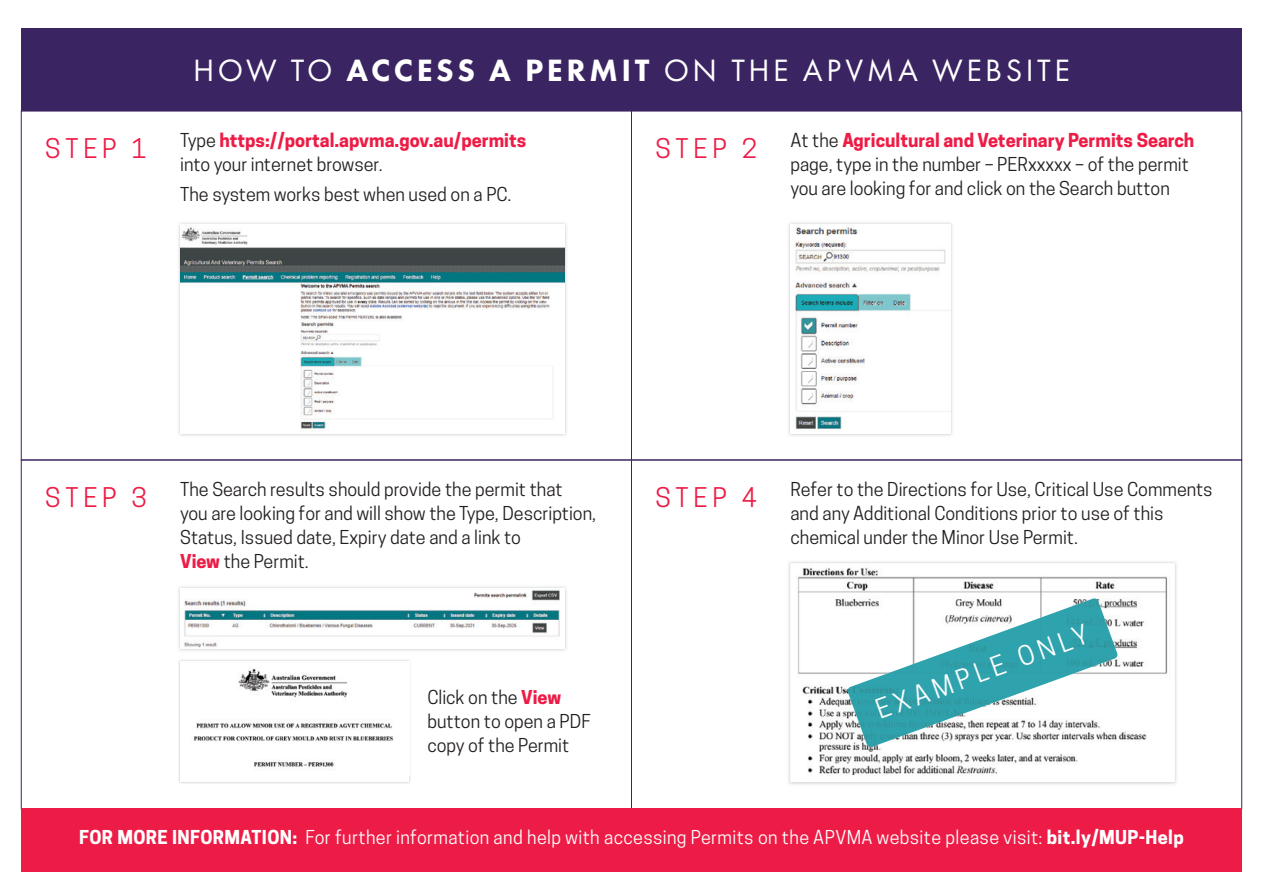
<style>
.page{position:relative;width:1263px;height:893px;background:#fff}
.page>*{position:absolute;margin:0;border:0;box-sizing:border-box;transform-origin:0 0}
.t1{font:32.1px "Futura PT";letter-spacing:.11em;color:#fff}
.t2{font:25.5px "Cooper Hewitt";letter-spacing:.19em;color:#ed1c46}
.t3{font:25.5px "Cooper Hewitt";color:#fff}
.t4{font:18px/24px "Cooper Hewitt";color:#231f20}
.t5{font:18px "Cooper Hewitt";letter-spacing:.02em;color:#fff}
.t6{font:700 18px/24px "Cooper Hewitt";color:#ed1c46}
.s1{font-weight:800}
.s2{font-weight:400;color:#231f20}
.s3{font-weight:700;color:#ed1c46}
.s4{font-weight:700}
</style>
<div class="page">
<div style="left:21px;top:28px;width:1221px;height:83px;background:#3a2462"></div>
<img style="left:178px;top:223px;width:389px;height:213px">
<img style="left:180px;top:224px;width:384px;height:209px">
<img style="left:178px;top:586px;width:389px;height:65px">
<img style="left:180px;top:588px;width:384px;height:61px">
<img style="left:788px;top:222px;width:165px;height:214px">
<img style="left:790px;top:224px;width:160px;height:209px">
<img style="left:788px;top:561px;width:389px;height:224px">
<img style="left:790px;top:563px;width:385px;height:219px">
<div style="left:21px;top:808px;width:1221px;height:64px;background:#ed1c46"></div>
<img style="left:190px;top:667px;width:204px;height:104px">
<img style="left:848px;top:598px;width:269px;height:149px">
<h1 class="t1" style="left:193px;top:52px;width:878px">HOW TO <span class="s1">ACCESS A PERMIT</span> ON THE APVMA WEBSITE</h1>
<h2 class="t2" style="left:45px;top:134px;width:103px">STEP 1</h2>
<p class="t6" style="left:180px;top:128px;width:348px"><span class="s2">Type</span> https://portal.apvma.gov.au/permits <span class="s2">into your internet browser.</span></p>
<p class="t4" style="left:180px;top:182px;width:333px">The system works best when used on a PC.</p>
<h2 class="t2" style="left:655px;top:134px;width:103px">STEP 2</h2>
<p class="t4" style="left:790px;top:128px;width:405px">At the <span class="s3">Agricultural and Veterinary Permits Search </span>page, type in the number – PERxxxxx – of the permit you are looking for and click on the Search button</p>
<h2 class="t2" style="left:45px;top:482px;width:103px">STEP 3</h2>
<p class="t4" style="left:180px;top:477px;width:417px">The Search results should provide the permit that<br>you are looking for and will show the Type, Description, Status, Issued date, Expiry date and a link to<br><span class="s3">View</span> the Permit.</p>
<p class="t4" style="left:427px;top:686px;width:165px">Click on the <span class="s3">View </span>button to open a PDF copy of the Permit</p>
<h2 class="t2" style="left:655px;top:482px;width:103px">STEP 4</h2>
<p class="t4" style="left:790px;top:477px;width:424px">Refer to the Directions for Use, Critical Use Comments and any Additional Conditions prior to use of this chemical under the Minor Use Permit.</p>
<h2 class="t3" style="left:872px;top:696px;width:225px;rotate:-20deg">EXAMPLE ONLY</h2>
<p class="t5" style="left:79px;top:827px;width:1106px"><span class="s4">FOR MORE INFORMATION:</span> For further information and help with accessing Permits on the APVMA website please visit: <span class="s4">bit.ly/MUP-Help</span></p>
</div>
